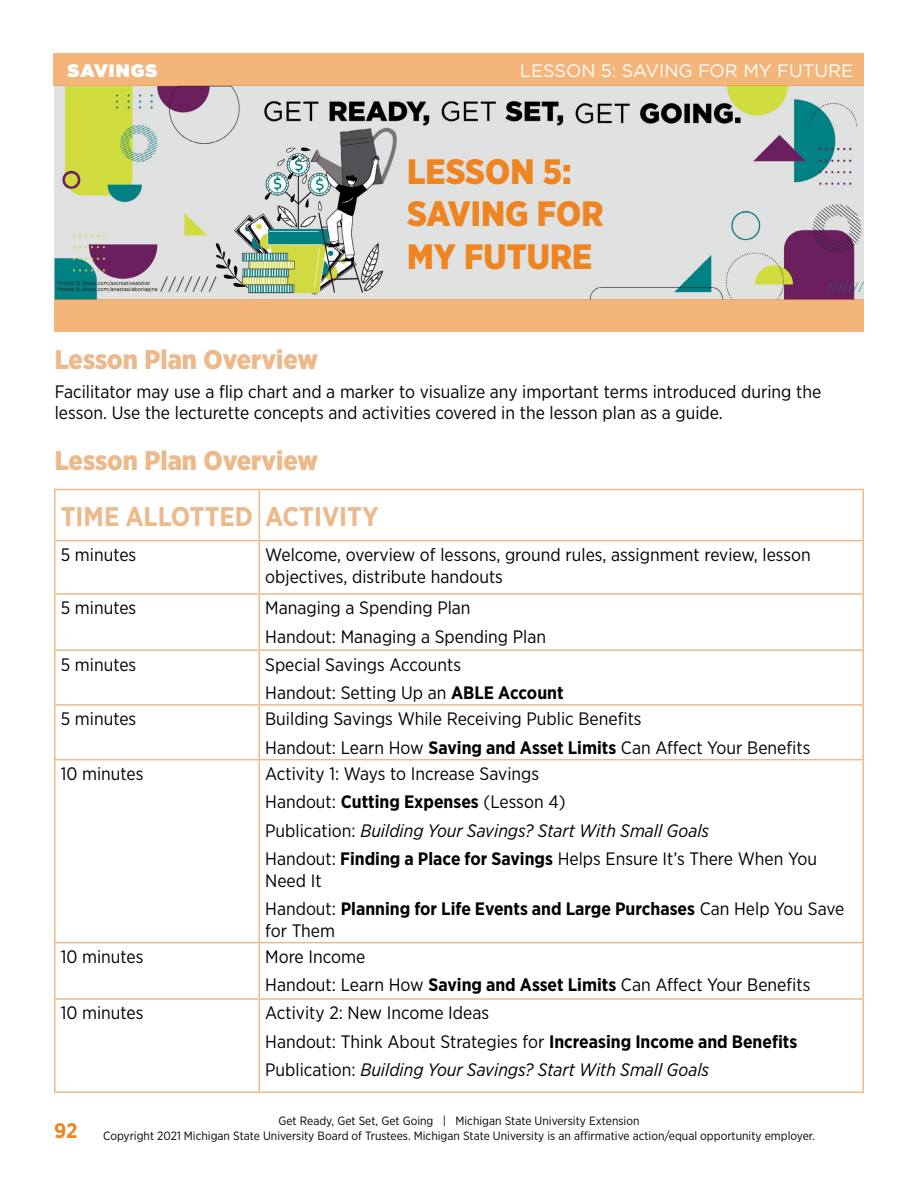
<style>
.page{position:relative;width:918px;height:1188px;background:#fff}
.page>*{position:absolute;margin:0;border:0;box-sizing:border-box;transform-origin:0 0}
.t1{font:900 35.25px "Gotham Narrow";color:#ee8422}
.Subhead1{font:900 27px "Gotham Narrow";color:#edb88a}
.Subhead1-2{font:700 27px "Gotham Narrow";color:#edb88a}
.Bullet__para_space_a{font:18px/21.6px "Gotham Narrow";color:#000}
.Bullet__para_space_a-2{font:italic 18px "Gotham Narrow";color:#000}
.Bullet__para_space_a-3{font:700 18px/21.6px "Gotham Narrow";color:#000}
.t2{font:18px "Gotham";color:#fff}
.t3{font:900 18px "Gotham";letter-spacing:.06em;color:#fff}
.t4{font:12px/14.4px "Gotham Narrow";color:#000}
.s1{font-weight:700}
.s2{font-style:normal}
.s3{font-weight:400}
.s4{font-weight:700;font-size:21px;color:#ee8422}
</style>
<div class="page">
<img style="left:55px;top:86px;width:809px;height:214px">
<div style="left:55px;top:300px;width:809px;height:32px;background:#f4b57a"></div>
<div style="left:54px;top:53px;width:810px;height:33px;background:#f4b57a"></div>
<hr style="left:54px;top:541px;width:2px;height:52px;background:#edb88a">
<hr style="left:258px;top:541px;width:2px;height:52px;background:#edb88a">
<hr style="left:862px;top:541px;width:2px;height:52px;background:#edb88a">
<hr style="left:54px;top:593px;width:205px;height:2px;background:#edb88a">
<hr style="left:54px;top:595px;width:2px;height:54px;background:#edb88a">
<hr style="left:259px;top:593px;width:605px;height:2px;background:#edb88a">
<hr style="left:258px;top:595px;width:2px;height:54px;background:#edb88a">
<hr style="left:862px;top:595px;width:2px;height:54px;background:#edb88a">
<hr style="left:54px;top:649px;width:205px;height:2px;background:#edb88a">
<hr style="left:54px;top:651px;width:2px;height:53px;background:#edb88a">
<hr style="left:259px;top:649px;width:605px;height:2px;background:#edb88a">
<hr style="left:258px;top:651px;width:2px;height:53px;background:#edb88a">
<hr style="left:862px;top:651px;width:2px;height:53px;background:#edb88a">
<hr style="left:54px;top:704px;width:205px;height:2px;background:#edb88a">
<hr style="left:54px;top:706px;width:2px;height:53px;background:#edb88a">
<hr style="left:259px;top:704px;width:605px;height:2px;background:#edb88a">
<hr style="left:258px;top:706px;width:2px;height:53px;background:#edb88a">
<hr style="left:862px;top:706px;width:2px;height:53px;background:#edb88a">
<hr style="left:54px;top:759px;width:205px;height:1px;background:#edb88a">
<hr style="left:54px;top:760px;width:2px;height:182px;background:#edb88a">
<hr style="left:259px;top:759px;width:605px;height:1px;background:#edb88a">
<hr style="left:258px;top:760px;width:2px;height:182px;background:#edb88a">
<hr style="left:862px;top:760px;width:2px;height:182px;background:#edb88a">
<hr style="left:54px;top:942px;width:205px;height:1px;background:#edb88a">
<hr style="left:54px;top:943px;width:2px;height:55px;background:#edb88a">
<hr style="left:259px;top:942px;width:605px;height:1px;background:#edb88a">
<hr style="left:258px;top:943px;width:2px;height:55px;background:#edb88a">
<hr style="left:862px;top:943px;width:2px;height:55px;background:#edb88a">
<hr style="left:54px;top:489px;width:205px;height:1px;background:#edb88a">
<hr style="left:54px;top:490px;width:2px;height:50px;background:#edb88a">
<hr style="left:259px;top:489px;width:605px;height:1px;background:#edb88a">
<hr style="left:258px;top:490px;width:2px;height:50px;background:#edb88a">
<hr style="left:862px;top:490px;width:2px;height:50px;background:#edb88a">
<hr style="left:54px;top:540px;width:205px;height:1px;background:#edb88a">
<hr style="left:259px;top:540px;width:605px;height:1px;background:#edb88a">
<hr style="left:54px;top:998px;width:205px;height:2px;background:#edb88a">
<hr style="left:54px;top:1000px;width:2px;height:91px;background:#edb88a">
<hr style="left:259px;top:998px;width:605px;height:2px;background:#edb88a">
<hr style="left:258px;top:1000px;width:2px;height:91px;background:#edb88a">
<hr style="left:862px;top:1000px;width:2px;height:91px;background:#edb88a">
<hr style="left:54px;top:1091px;width:205px;height:2px;background:#edb88a">
<hr style="left:259px;top:1091px;width:605px;height:2px;background:#edb88a">
<p class="t3" style="left:68px;top:57px;width:91px">SAVINGS</p>
<p class="t2" style="left:520px;top:59px;width:335px">LESSON 5: SAVING FOR MY FUTURE</p>
<p class="t1" style="left:407px;top:148px;width:166px">LESSON 5:</p>
<p class="t1" style="left:407px;top:191px;width:198px">SAVING FOR</p>
<p class="t1" style="left:407px;top:233px;width:187px">MY FUTURE</p>
<h2 class="Subhead1" style="left:55px;top:342px;width:265px">Lesson Plan Overview</h2>
<p class="Bullet__para_space_a" style="left:55px;top:380px;width:768px">Facilitator may use a flip chart and a marker to visualize any important terms introduced during the lesson. Use the lecturette concepts and activities covered in the lesson plan as a guide.</p>
<h2 class="Subhead1" style="left:55px;top:442px;width:265px">Lesson Plan Overview</h2>
<h2 class="Subhead1-2" style="left:61px;top:499px;width:320px">TIME ALLOTTED ACTIVITY</h2>
<p class="Bullet__para_space_a" style="left:61px;top:544px;width:77px">5 minutes</p>
<p class="Bullet__para_space_a" style="left:265px;top:544px;width:547px">Welcome, overview of lessons, ground rules, assignment review, lesson objectives, distribute handouts</p>
<p class="Bullet__para_space_a" style="left:61px;top:597px;width:77px">5 minutes</p>
<p class="Bullet__para_space_a" style="left:265px;top:597px;width:207px">Managing a Spending Plan</p>
<p class="Bullet__para_space_a" style="left:265px;top:625px;width:282px">Handout: Managing a Spending Plan</p>
<p class="Bullet__para_space_a" style="left:61px;top:653px;width:77px">5 minutes</p>
<p class="Bullet__para_space_a" style="left:265px;top:653px;width:198px">Special Savings Accounts</p>
<p class="Bullet__para_space_a" style="left:265px;top:681px;width:300px">Handout: Setting Up an <span class="s1">ABLE Account</span></p>
<p class="Bullet__para_space_a" style="left:61px;top:708px;width:77px">5 minutes</p>
<p class="Bullet__para_space_a" style="left:265px;top:708px;width:378px">Building Savings While Receiving Public Benefits</p>
<p class="Bullet__para_space_a" style="left:265px;top:736px;width:547px">Handout: Learn How <span class="s1">Saving and Asset Limits</span> Can Affect Your Benefits</p>
<p class="Bullet__para_space_a" style="left:61px;top:763px;width:84px">10 minutes</p>
<p class="Bullet__para_space_a" style="left:265px;top:763px;width:275px">Activity 1: Ways to Increase Savings</p>
<p class="Bullet__para_space_a" style="left:265px;top:791px;width:302px">Handout: <span class="s1">Cutting Expenses</span> (Lesson 4)</p>
<p class="Bullet__para_space_a-2" style="left:265px;top:819px;width:446px"><span class="s2">Publication:</span> Building Your Savings? Start With Small Goals</p>
<p class="Bullet__para_space_a" style="left:265px;top:848px;width:553px">Handout: <span class="s1">Finding a Place for Savings</span> Helps Ensure It’s There When You<br>Need It</p>
<p class="Bullet__para_space_a-3" style="left:265px;top:898px;width:581px"><span class="s3">Handout:</span> Planning for Life Events and Large Purchases <span class="s3">Can Help You Save for Them</span></p>
<p class="Bullet__para_space_a" style="left:61px;top:946px;width:84px">10 minutes</p>
<p class="Bullet__para_space_a" style="left:265px;top:946px;width:102px">More Income</p>
<p class="Bullet__para_space_a" style="left:265px;top:974px;width:547px">Handout: Learn How <span class="s1">Saving and Asset Limits</span> Can Affect Your Benefits</p>
<p class="Bullet__para_space_a" style="left:61px;top:1002px;width:84px">10 minutes</p>
<p class="Bullet__para_space_a" style="left:265px;top:1002px;width:225px">Activity 2: New Income Ideas</p>
<p class="Bullet__para_space_a" style="left:265px;top:1030px;width:534px">Handout: Think About Strategies for <span class="s1">Increasing Income and Benefits</span></p>
<p class="Bullet__para_space_a-2" style="left:265px;top:1059px;width:446px"><span class="s2">Publication:</span> Building Your Savings? Start With Small Goals</p>
<p class="t4" style="left:54px;top:1114px;width:762px;text-indent:225px">Get Ready, Get Set, Get Going | Michigan State University Extension<br><span class="s4">92</span> Copyright 2021 Michigan State University Board of Trustees. Michigan State University is an affirmative action/equal opportunity employer.</p>
</div>
